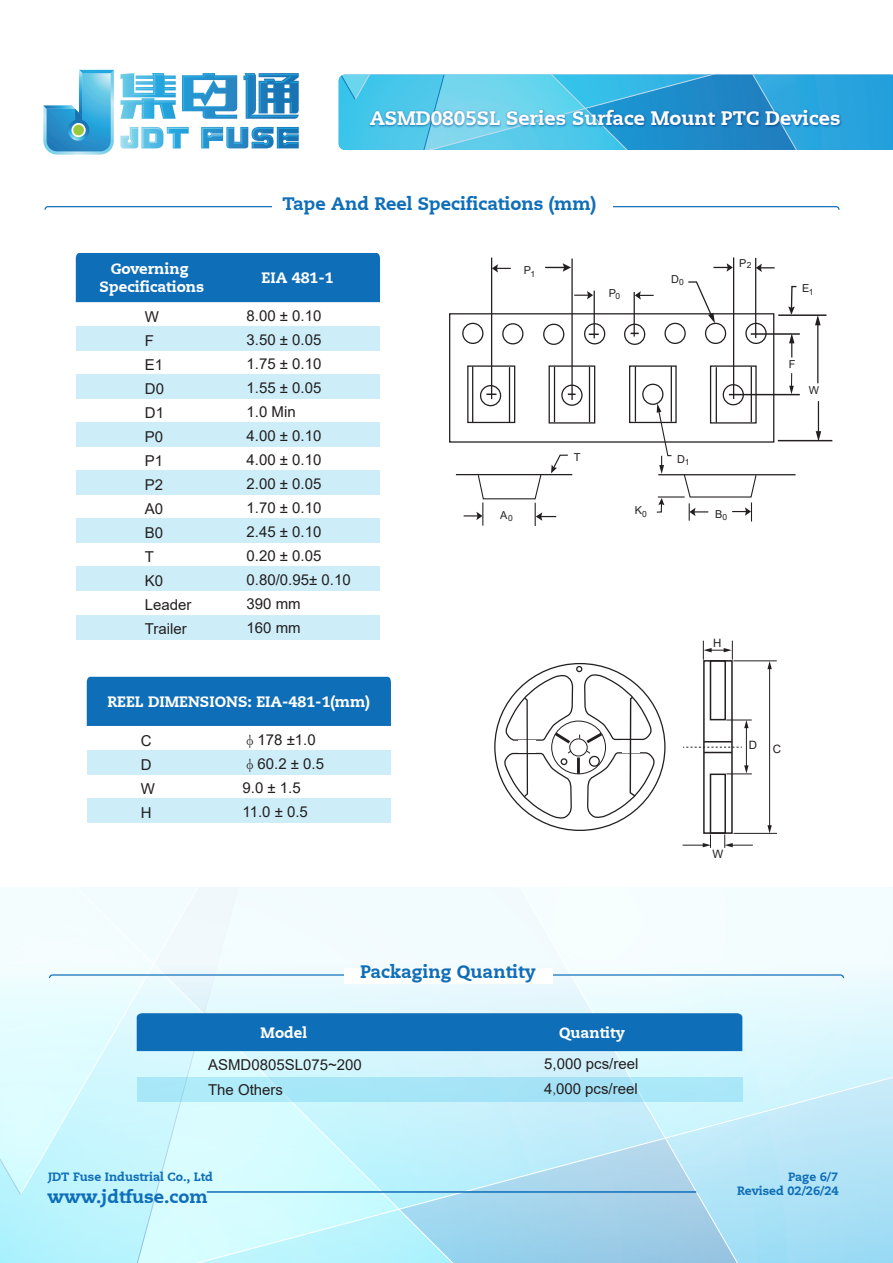
<style>
.page{position:relative;width:893px;height:1263px;background:#fff}
.page>*{position:absolute;margin:0;border:0;box-sizing:border-box;transform-origin:0 0}
.t1{font:800 19.5px "Caecilia LT";color:#fff}
.t2{font:800 18px "Caecilia LT";color:#0f6eb8}
.t3{font:15px/24px "Arial";color:#231f20}
.t4{font:800 15px/18px "Caecilia LT";color:#fff;text-align:center}
.t5{font:800 12px "Caecilia LT";color:#0f6eb8}
.t6{font:11.55px "Arial";color:#231f20}
.t7{font:10.95px "Arial";color:#231f20}
.s1{font-family:"Adobe Song Std";font-weight:300}
</style>
<div class="page">
<svg style="left:0;top:887px;width:19px;height:259px"></svg>
<svg style="left:844px;top:887px;width:47px;height:376px"></svg>
<svg style="left:19px;top:887px;width:30px;height:309px"></svg>
<svg style="left:0;top:1146px;width:22px;height:50px"></svg>
<svg style="left:120px;top:127px;width:179px;height:21px"></svg>
<svg style="left:120px;top:73px;width:179px;height:46px"></svg>
<svg style="left:43px;top:70px;width:71px;height:85px"></svg>
<svg style="left:71px;top:123px;width:15px;height:14px"></svg>
<div style="left:73px;top:125px;width:11px;height:10px;background:#9aca3b;border-radius:50%"></div>
<svg style="left:339px;top:75px;width:554px;height:75px;background:#3db2df"></svg>
<img style="left:367px;top:106px;width:477px;height:28px">
<svg style="left:44px;top:206px;width:796px;height:4px"></svg>
<div style="left:272px;top:199px;width:340px;height:17px;background:#fff"></div>
<svg style="left:49px;top:887px;width:795px;height:376px"></svg>
<div style="left:76px;top:326px;width:303px;height:24px;background:#cdeef9"></div>
<div style="left:76px;top:374px;width:303px;height:24px;background:#cdeef9"></div>
<div style="left:76px;top:470px;width:303px;height:25px;background:#cdeef9"></div>
<div style="left:76px;top:423px;width:303px;height:24px;background:#cdeef9"></div>
<div style="left:76px;top:567px;width:303px;height:24px;background:#cdeef9"></div>
<div style="left:76px;top:519px;width:303px;height:24px;background:#cdeef9"></div>
<div style="left:76px;top:615px;width:303px;height:24px;background:#cdeef9"></div>
<div style="left:76px;top:253px;width:304px;height:49px;background:#0f6eb8"></div>
<hr style="left:733px;top:257px;width:1px;height:142px;background:#231f20">
<hr style="left:571px;top:258px;width:2px;height:142px;background:#231f20">
<hr style="left:491px;top:258px;width:1px;height:141px;background:#231f20">
<hr style="left:755px;top:258px;width:1px;height:80px;background:#231f20">
<hr style="left:751px;top:333px;width:49px;height:2px;background:#231f20">
<hr style="left:729px;top:394px;width:71px;height:1px;background:#231f20">
<hr style="left:778px;top:440px;width:54px;height:1px;background:#231f20">
<hr style="left:778px;top:314px;width:48px;height:2px;background:#231f20">
<hr style="left:658px;top:474px;width:138px;height:1px;background:#231f20">
<svg style="left:545px;top:263px;width:26px;height:9px"></svg>
<svg style="left:713px;top:263px;width:20px;height:9px"></svg>
<svg style="left:756px;top:264px;width:19px;height:8px"></svg>
<svg style="left:492px;top:264px;width:19px;height:9px"></svg>
<svg style="left:788px;top:285px;width:10px;height:30px"></svg>
<hr style="left:817px;top:323px;width:1px;height:60px;background:#231f20">
<svg style="left:815px;top:315px;width:6px;height:10px"></svg>
<svg style="left:789px;top:333px;width:5px;height:24px"></svg>
<hr style="left:818px;top:401px;width:1px;height:32px;background:#231f20">
<svg style="left:816px;top:431px;width:5px;height:9px"></svg>
<svg style="left:789px;top:373px;width:5px;height:21px"></svg>
<svg style="left:449px;top:281px;width:326px;height:245px"></svg>
<svg style="left:502px;top:662px;width:155px;height:169px"></svg>
<hr style="left:769px;top:668px;width:1px;height:159px;background:#231f20">
<svg style="left:767px;top:661px;width:5px;height:8px"></svg>
<svg style="left:767px;top:825px;width:5px;height:8px"></svg>
<hr style="left:733px;top:833px;width:44px;height:1px;background:#231f20">
<hr style="left:733px;top:660px;width:44px;height:1px;background:#231f20">
<svg style="left:683px;top:641px;width:70px;height:207px"></svg>
<div style="left:87px;top:750px;width:303px;height:24px;background:#cdeef9"></div>
<div style="left:87px;top:798px;width:303px;height:24px;background:#cdeef9"></div>
<div style="left:87px;top:677px;width:304px;height:49px;background:#0f6eb8"></div>
<hr style="left:207px;top:1191px;width:489px;height:2px;background:#0f6eb8">
<h1 class="t1" style="left:370px;top:106px;width:472px">ASMD0805SL Series Surface Mount PTC Devices</h1>
<p class="t2" style="left:283px;top:192px;width:315px">Tape And Reel Specifications (mm)</p>
<p class="t4" style="left:100px;top:260px;width:106px">Governing<br>Specifications</p>
<p class="t4" style="left:262px;top:269px;width:74px">EIA 481-1</p>
<p class="t3" style="left:145px;top:305px;width:48px">W<br>F<br>E1<br>D0<br>D1<br>P0<br>P1<br>P2<br>A0<br>B0<br>T<br>K0<br>Leader<br>Trailer</p>
<p class="t3" style="left:247px;top:304px;width:106px">8.00 ± 0.10<br>3.50 ± 0.05<br>1.75 ± 0.10<br>1.55 ± 0.05<br>1.0 Min<br>4.00 ± 0.10<br>4.00 ± 0.10<br>2.00 ± 0.05<br>1.70 ± 0.10<br>2.45 ± 0.10<br>0.20 ± 0.05<br>0.80/0.95± 0.10<br>390 mm<br>160 mm</p>
<p class="t7" style="left:524px;top:263px;width:13px">P<sub>1</sub></p>
<p class="t7" style="left:609px;top:285px;width:13px">P<sub>0</sub></p>
<p class="t7" style="left:671px;top:271px;width:14px">D<sub>0</sub></p>
<p class="t7" style="left:739px;top:256px;width:14px">P<sub>2</sub></p>
<p class="t7" style="left:574px;top:450px;width:8px">T</p>
<p class="t7" style="left:677px;top:451px;width:14px">D<sub>1</sub></p>
<p class="t7" style="left:500px;top:508px;width:14px">A<sub>0</sub></p>
<p class="t7" style="left:635px;top:503px;width:14px">K<sub>0</sub></p>
<p class="t7" style="left:715px;top:506px;width:14px">B<sub>0</sub></p>
<p class="t6" style="left:713px;top:635px;width:10px">H</p>
<p class="t7" style="left:802px;top:281px;width:13px">E<sub>1</sub></p>
<p class="t7" style="left:789px;top:356px;width:8px">F</p>
<p class="t7" style="left:809px;top:383px;width:12px">W</p>
<p class="t4" style="left:107px;top:693px;width:264px">REEL DIMENSIONS: EIA-481-1(mm)</p>
<p class="t3" style="left:141px;top:729px;width:16px">C<br>D<br>W<br>H</p>
<p class="t3" style="left:242px;top:727px;width:83px"><span class="s1">φ</span>178 ±1.0 <span class="s1">φ</span>60.2 ± 0.5<br>9.0 ± 1.5<br>11.0 ± 0.5</p>
<p class="t6" style="left:749px;top:737px;width:10px">D</p>
<p class="t6" style="left:773px;top:740px;width:10px">C</p>
<p class="t6" style="left:712px;top:846px;width:12px">W</p>
<p class="t4" style="left:261px;top:1023px;width:48px">Model</p>
<p class="t2" style="left:360px;top:960px;width:177px">Packaging Quantity</p>
<p class="t4" style="left:559px;top:1023px;width:67px">Quantity</p>
<p class="t3" style="left:208px;top:1052px;width:155px;line-height:24.5px">ASMD0805SL075~200<br>The Others</p>
<p class="t3" style="left:544px;top:1052px;width:96px;line-height:24.5px">5,000 pcs/reel<br>4<span class="s1">,</span>000 pcs/reel</p>
<p class="t5" style="left:788px;top:1170px;width:52px">Page 6/7</p>
<p class="t5" style="left:48px;top:1170px;width:166px">JDT Fuse Industrial Co., Ltd</p>
<p class="t2" style="left:48px;top:1186px;width:162px">www.jdtfuse.com</p>
<p class="t5" style="left:737px;top:1183px;width:103px">Revised 02/26/24</p>
</div>
